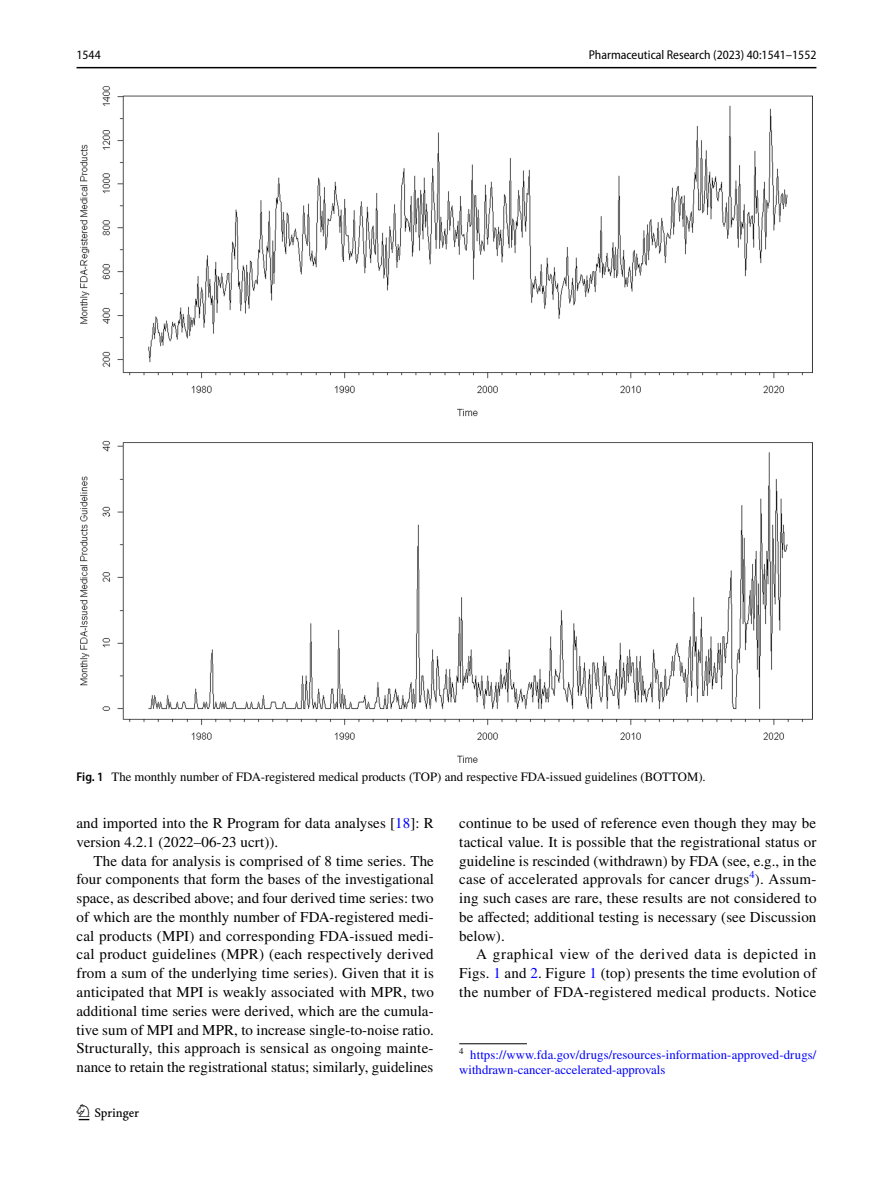
<style>
.page{position:relative;width:893px;height:1187px;background:#fff}
.page>*{position:absolute;margin:0;border:0;box-sizing:border-box;transform-origin:0 0}
.t1{font:22.5px "Springnew Regular 2";color:#000}
.t2{font:15px/18.8px "STIX";letter-spacing:.005em;color:#000;text-align:justify}
.t3{font:12.75px/15px "STIX";letter-spacing:.005em;color:#00f}
.t4{font:12.75px "STIX";color:#000}
.t5{font:semi-condensed 12.75px "Myriad Pro";color:#000}
.s1{font-family:"Myriad Pro";font-weight:600;font-stretch:semi-condensed}
.s2{color:#00f}
</style>
<div class="page">
<hr style="left:77px;top:67px;width:739px;height:1px;background:#000">
<img style="left:81px;top:87px;width:731px;height:675px">
<hr style="left:459px;top:1043px;width:68px;height:1px;background:#000">
<p class="t5" style="left:77px;top:48px;width:26px">1544</p>
<p class="t5" style="left:589px;top:48px;width:229px">Pharmaceutical Research (2023) 40:1541–1552</p>
<p class="t4" style="left:77px;top:768px;width:631px"><span class="s1">Fig. 1</span> The monthly number of FDA-registered medical products (TOP) and respective FDA-issued guidelines (BOTTOM).</p>
<p class="t2" style="left:77px;top:814px;width:359px">and imported into the R Program for data analyses [<span class="s2">18</span>]: R version 4.2.1 (2022–06-23 ucrt)).</p>
<p class="t2" style="left:77px;top:852px;width:359px;text-indent:17px">The data for analysis is comprised of 8 time series. The four components that form the bases of the investigational space, as described above; and four derived time series: two of which are the monthly number of FDA-registered medi&shy;cal products (MPI) and corresponding FDA-issued medi&shy;cal product guidelines (MPR) (each respectively derived from a sum of the underlying time series). Given that it is anticipated that MPI is weakly associated with MPR, two additional time series were derived, which are the cumula&shy;tive sum of MPI and MPR, to increase single-to-noise ratio.<br>Structurally, this approach is sensical as ongoing mainte&shy;nance to retain the registrational status; similarly, guidelines</p>
<h1 class="t1" style="left:79px;top:1104px;width:62px">1 3</h1>
<p class="t2" style="left:459px;top:814px;width:359px">continue to be used of reference even though they may be tactical value. It is possible that the registrational status or guideline is rescinded (withdrawn) by FDA (see, e.g., in the case of accelerated approvals for cancer drugs<sup>4</sup>). Assum&shy;ing such cases are rare, these results are not considered to be affected; additional testing is necessary (see Discussion below).</p>
<p class="t2" style="left:459px;top:946px;width:359px;text-indent:17px">A graphical view of the derived data is depicted in Figs. <span class="s2">1</span> and <span class="s2">2</span>. Figure <span class="s2">1</span> (top) presents the time evolution of the number of FDA-registered medical products. Notice</p>
<p class="t3" style="left:459px;top:1047px;width:359px"><sup>4</sup> https://www.fda.gov/drugs/resources-information-approved-drugs/ withdrawn-cancer-accelerated-approvals</p>
</div>
